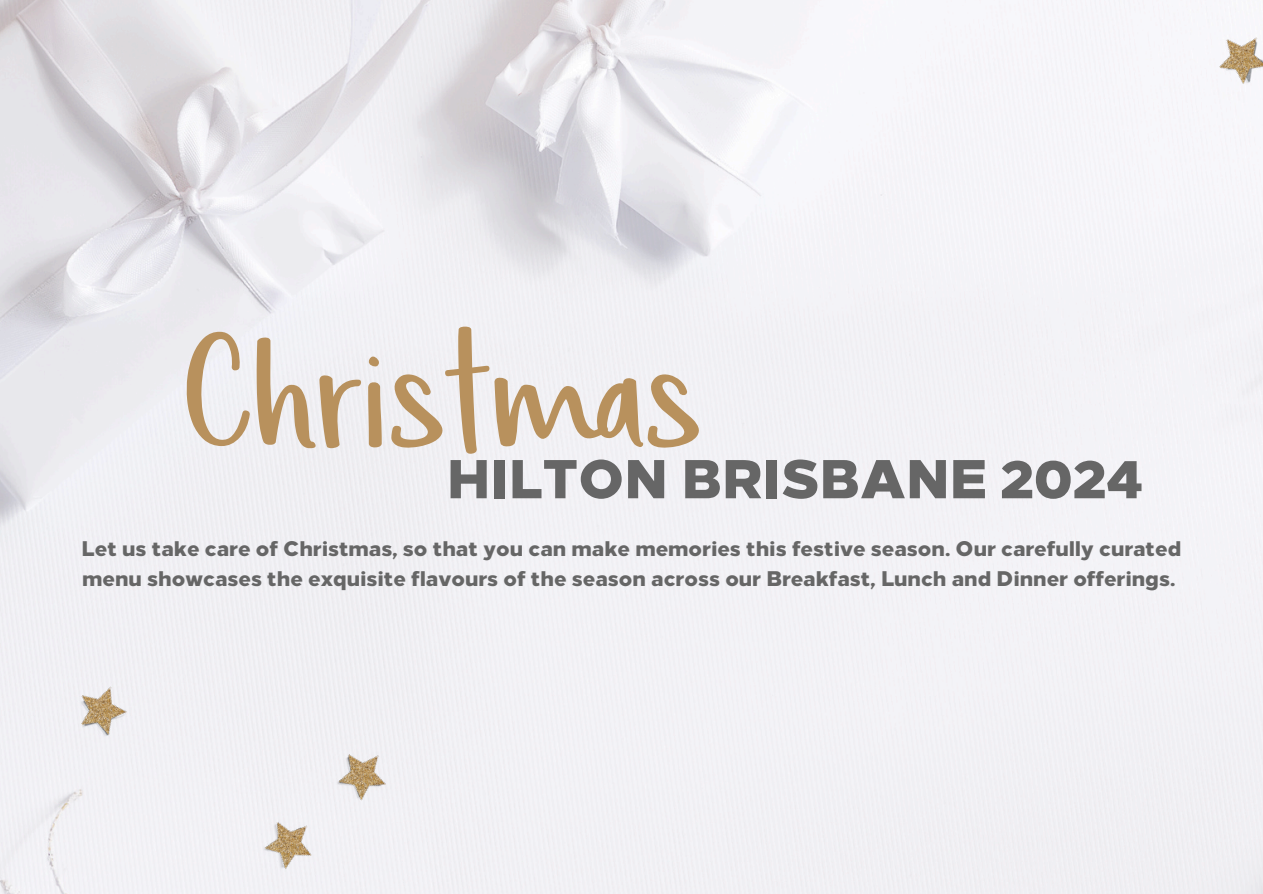
<style>
.page{position:relative;width:1263px;height:894px;background:#fff}
.page>*{position:absolute;margin:0;border:0;box-sizing:border-box;transform-origin:0 0}
.t1{font:234.3px "Simple Joys 2.0";color:#b8915d}
.t2{font:800 54.6px "Loew Two Zero";color:#666}
.t3{font:800 21.15px/29.2px "Loew Two Zero";color:#666}
</style>
<div class="page">
<img style="left:330px;top:741px;width:64px;height:63px">
<img style="left:257px;top:810px;width:63px;height:62px">
<img style="left:68px;top:676px;width:65px;height:65px">
<img style="left:1209px;top:24px;width:54px;height:65px">
<p class="t1" style="left:184px;top:296px;width:519px">Christmas</p>
<p class="t2" style="left:447px;top:446px;width:698px">HILTON BRISBANE 2024</p>
<h2 class="t3" style="left:82px;top:534px;width:1101px">Let us take care of Christmas, so that you can make memories this festive season. Our carefully curated menu showcases the exquisite flavours of the season across our Breakfast, Lunch and Dinner offerings.</h2>
</div>
